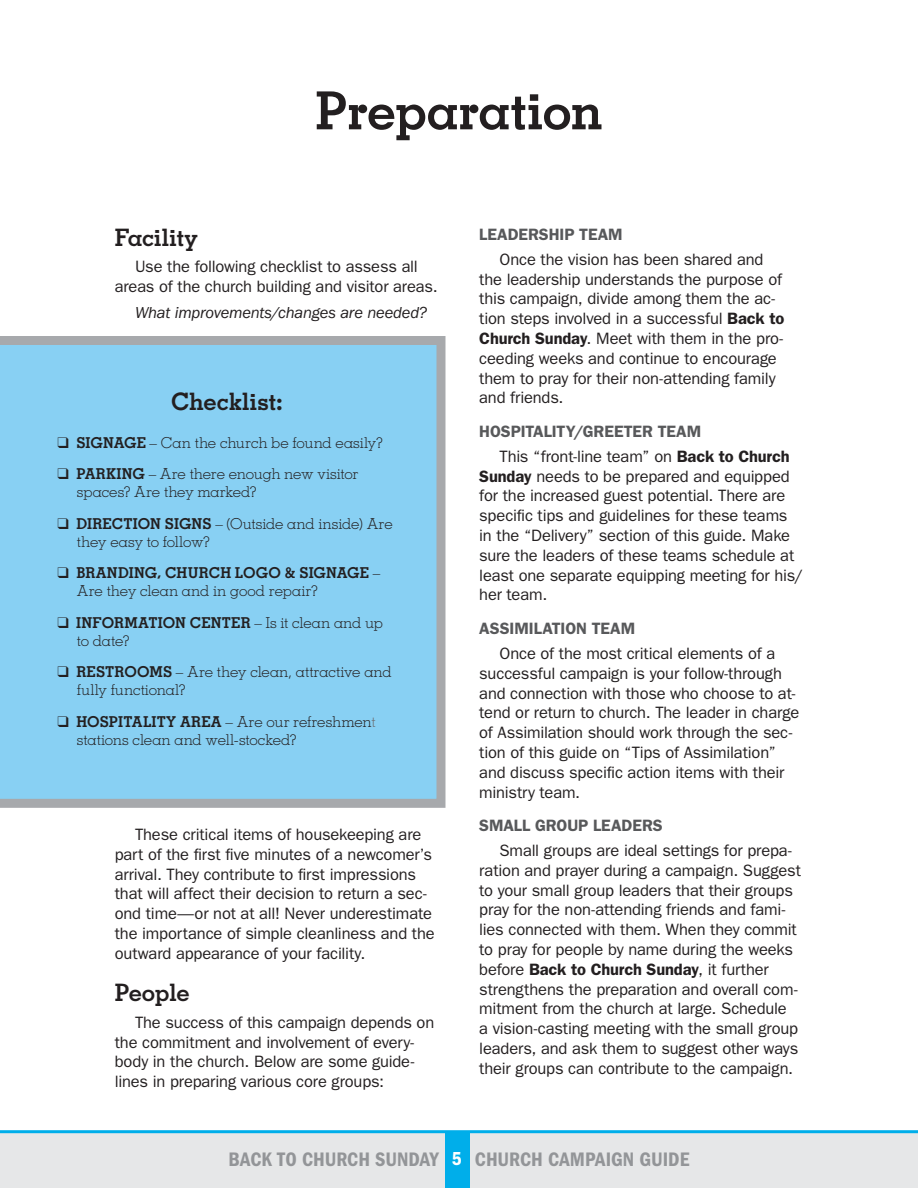
<style>
.page{position:relative;width:918px;height:1188px;background:#fff}
.page>*{position:absolute;margin:0;border:0;box-sizing:border-box;transform-origin:0 0}
.t1{font:700 52.5px "Memphis LT Std";letter-spacing:-.01em;color:#231f20}
.t2{font:700 24px "Memphis LT Std";letter-spacing:-.02em;color:#231f20}
.t3{font:20.25px "ITC Franklin Gothic Std Dm Cd";letter-spacing:-.005em;color:#939598}
.t4{font:16.5px/19.8px "ITC Franklin Gothic Std";letter-spacing:-.01em;color:#231f20}
.t5{font:600 16.5px "ITC Franklin Gothic Std";letter-spacing:-.005em;color:#58595b}
.t6{font:italic 16.5px "ITC Franklin Gothic Std";letter-spacing:-.015em;color:#231f20}
.t7{font:300 15px/18px "Memphis LT Std";letter-spacing:-.005em;color:#231f20}
.s1{font-weight:700}
.s2{color:#6d6e71}
.s3{font-weight:600}
.s4{font-weight:600;color:#58595b}
.s5{font-size:19.5px;color:#fff}
</style>
<div class="page">
<div style="left:0;top:1132px;width:918px;height:56px;background:#e6e7e8"></div>
<div style="left:445px;top:1132px;width:25px;height:56px;background:#00aeea"></div>
<hr style="left:0;top:1130px;width:918px;height:3px;background:#00aeea">
<div style="left:0;top:336px;width:446px;height:472px;background:#88d0f3"></div>
<h1 class="t1" style="left:315px;top:78px;width:289px">PREPARATION</h1>
<h2 class="t2" style="left:115px;top:222px;width:85px">FACILITY</h2>
<p class="t4" style="left:115px;top:257px;width:325px;text-align:center">Use the following checklist to assess all areas of the church building and visitor areas.</p>
<p class="t6" style="left:135px;top:304px;width:294px">What improvements/changes are needed?</p>
<h2 class="t2" style="left:171px;top:386px;width:113px">CHECKLIST:</h2>
<p class="t7" style="left:57px;top:433px;width:327px">❑ <span class="s1">SIGNAGE</span> – Can the church be found easily?</p>
<p class="t7" style="left:77px;top:465px;width:283px;text-indent:-19px">❑ <span class="s1">PARKING</span> – Are there enough new visitor spaces? Are they marked?</p>
<p class="t7" style="left:77px;top:514px;width:317px;text-indent:-20px">❑ <span class="s1">DIRECTION SIGNS</span> – (Outside and inside) Are they easy to follow?</p>
<p class="t7" style="left:77px;top:564px;width:305px;text-indent:-19px">❑ <span class="s1">BRANDING, CHURCH LOGO &amp; SIGNAGE</span> –<br>Are they clean and in good repair?</p>
<p class="t7" style="left:77px;top:613px;width:308px;text-indent:-20px">❑ <span class="s1">INFORMATION CENTER</span> – Is it clean and up to date?</p>
<p class="t7" style="left:77px;top:663px;width:316px;text-indent:-20px">❑ <span class="s1">RESTROOMS</span> – Are they clean, attractive and fully functional?</p>
<p class="t7" style="left:77px;top:712px;width:300px;text-indent:-20px">❑ <span class="s1">HOSPITALITY AREA</span> – Are our refreshmen<span class="s2">t </span>stations clean and well-stocked?</p>
<p class="t4" style="left:115px;top:825px;width:322px;text-indent:20px">These critical items of housekeeping are part of the first five minutes of a newcomer’s arrival. They contribute to first impressions that will affect their decision to return a sec&shy;ond time—or not at all! Never underestimate the importance of simple cleanliness and the outward appearance of your facility.</p>
<h2 class="t2" style="left:115px;top:978px;width:77px">PEOPLE</h2>
<p class="t4" style="left:115px;top:1012px;width:321px;text-indent:20px">The success of this campaign depends on the commitment and involvement of every&shy;body in the church. Below are some guide&shy;lines in preparing various core groups:</p>
<p class="t5" style="left:479px;top:224px;width:143px">LEADERSHIP TEAM</p>
<p class="t4" style="left:479px;top:249px;width:307px;text-indent:20px">Once the vision has been shared and the leadership understands the purpose of this campaign, divide among them the ac&shy;tion steps involved in a successful <span class="s3">BACK TO CHURCH SUNDAY</span>. Meet with them in the pro&shy;ceeding weeks and continue to encourage them to pray for their non-attending family and friends.</p>
<p class="t5" style="left:479px;top:421px;width:31px">HOSPIT</p>
<p class="t4" style="left:500px;top:419px;width:292px;line-height:25.2px;text-indent:34px"><span class="s4">ALITY/GREETER TEAM<br></span>This “front-line team” on <span class="s3">BACK TO CHURCH</span></p>
<p class="t4" style="left:479px;top:466px;width:326px"><span class="s3">SUNDAY</span> needs to be prepared and equipped for the increased guest potential. There are specific tips and guidelines for these teams in the “Delivery” section of this guide. Make sure the leaders of these teams schedule at least one separate equipping meeting for his/ her team.</p>
<p class="t5" style="left:479px;top:618px;width:10px">ASSIMI</p>
<p class="t5" style="left:534px;top:618px;width:101px">LATI ON TEAM</p>
<p class="t4" style="left:479px;top:644px;width:322px;text-indent:20px">Once of the most critical elements of a successful campaign is your follow-through and connection with those who choose to at&shy;tend or return to church. The leader in charge of Assimilation should work through the sec&shy;tion of this guide on “Tips of Assimilation” and discuss specific action items with their ministry team.</p>
<p class="t5" style="left:479px;top:815px;width:183px">SMALL GROUP LEADERS</p>
<p class="t4" style="left:479px;top:841px;width:323px;text-indent:20px">Small groups are ideal settings for prepa&shy;ration and prayer during a campaign. Suggest to your small group leaders that their groups pray for the non-attending friends and fami&shy;lies connected with them. When they commit to pray for people by name during the weeks before <span class="s3">BACK TO CHURCH SUNDAY</span>, it further strengthens the preparation and overall com&shy;mitment from the church at large. Schedule<br>a vision-casting meeting with the small group leaders, and ask them to suggest other ways their groups can contribute to the campaign.</p>
<p class="t3" style="left:229px;top:1147px;width:462px">BACK TO CHURCH SUNDAY <span class="s5">5</span> CHURCH CAMPAIGN GUIDE</p>
</div>
